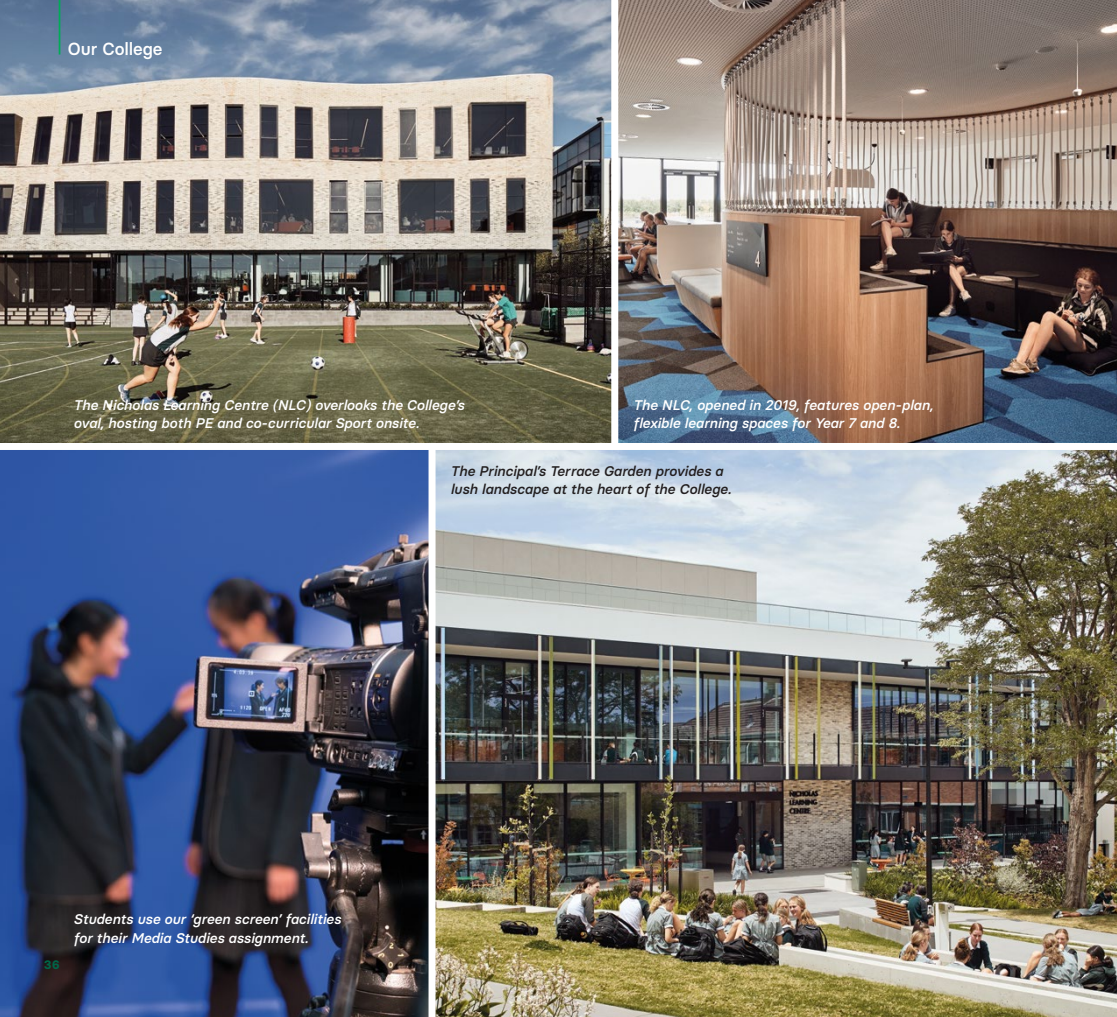
<style>
.page{position:relative;width:1117px;height:1017px;background:#fff}
.page>*{position:absolute;margin:0;border:0;box-sizing:border-box;transform-origin:0 0}
.t1{font:500 17.5px "Basier Circle";color:#fff}
.t2{font:italic 500 14px/18.4px "Basier Circle";color:#fff}
.t3{font:italic 500 14px/18.4px "Basier Circle";color:#231f20}
.t4{font:700 12.25px "Basier Circle";color:#006548}
</style>
<div class="page">
<img style="left:0;top:450px;width:1116px;height:567px">
<img style="left:0;top:0;width:611px;height:443px">
<img style="left:618px;top:0;width:498px;height:443px">
<div style="left:428px;top:446px;width:7px;height:571px;background:#fff"></div>
<hr style="left:59px;top:0;width:1px;height:55px;background:#00ab57">
<p class="t1" style="left:68px;top:37px;width:96px">Our College</p>
<p class="t2" style="left:74px;top:395px;width:392px">The Nicholas Learning Centre (NLC) overlooks the College’s oval, hosting both PE and co-curricular Sport onsite.</p>
<p class="t2" style="left:633px;top:395px;width:301px">The NLC, opened in 2019, features open-plan, flexible learning spaces for Year 7 and 8.</p>
<p class="t3" style="left:450px;top:462px;width:282px">The Principal’s Terrace Garden provides a lush landscape at the heart of the College.</p>
<p class="t4" style="left:44px;top:957px;width:17px">36</p>
<p class="t2" style="left:74px;top:910px;width:269px">Students use our ‘green screen’ facilities for their Media Studies assignment.</p>
</div>
